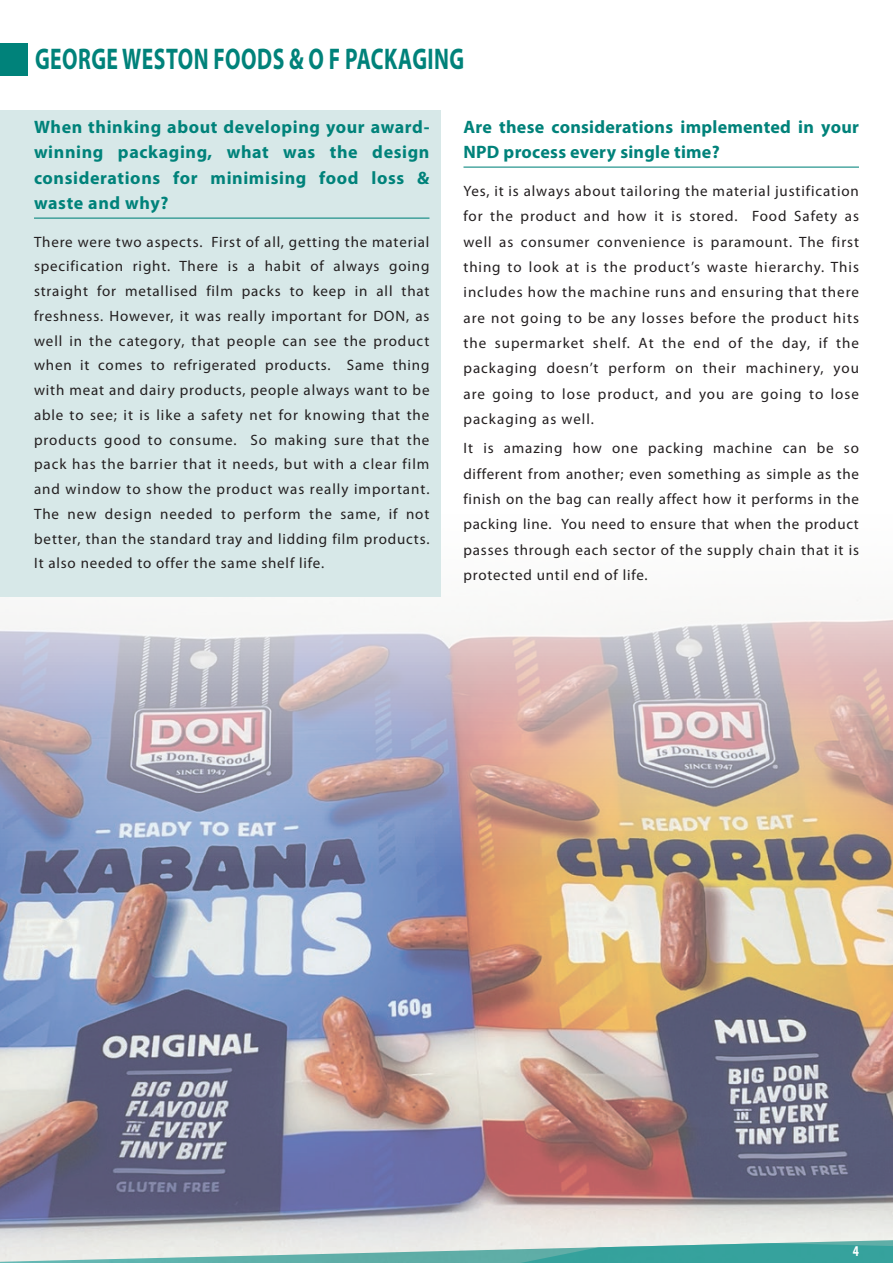
<style>
.page{position:relative;width:893px;height:1263px;background:#fff}
.page>*{position:absolute;margin:0;border:0;box-sizing:border-box;transform-origin:0 0}
.t1{font:700 30px "Myriad Pro";letter-spacing:.02em;color:#00827a;scale:.72 1}
.t2{font:700 18px/25.5px "Myriad Pro";letter-spacing:.015em;color:#00827a;text-align:justify}
.t3{font:15px/25.3px "Myriad Pro";letter-spacing:.055em;color:#231f20;text-align:justify}
.t4{font:700 15px "Myriad Pro";color:#fff;scale:.74 1}
</style>
<div class="page">
<img style="left:0;top:514px;width:893px;height:726px">
<div style="left:0;top:111px;width:440px;height:486px;background:#d7e8e8"></div>
<svg style="left:0;top:1240px;width:893px;height:23px;background:#95c8c3"></svg>
<div style="left:0;top:43px;width:27px;height:33px;background:#00827a"></div>
<hr style="left:34px;top:218px;width:395px;height:1px;background:#00827a">
<hr style="left:463px;top:167px;width:396px;height:1px;background:#00827a">
<h1 class="t1" style="left:35px;top:42px;width:598px">GEORGE WESTON FOODS &amp; O F PACKAGING</h1>
<p class="t2" style="left:34px;top:114px;width:397px">When thinking about developing your award&shy;winning packaging, what was the design considerations for minimising food loss &amp; waste and why?</p>
<p class="t3" style="left:34px;top:229px;width:397px;line-height:24.8px">There were two aspects. First of all, getting the material specification right. There is a habit of always going straight for metallised film packs to keep in all that freshness. However, it was really important for DON, as well in the category, that people can see the product when it comes to refrigerated products. Same thing with meat and dairy products, people always want to be able to see; it is like a safety net for knowing that the products good to consume. So making sure that the pack has the barrier that it needs, but with a clear film and window to show the product was really important.<br>The new design needed to perform the same, if not better, than the standard tray and lidding film products.<br>It also needed to offer the same shelf life.</p>
<p class="t2" style="left:463px;top:114px;width:397px">Are these considerations implemented in your<br>NPD process every single time?</p>
<p class="t3" style="left:463px;top:179px;width:397px">Yes, it is always about tailoring the material justification for the product and how it is stored. Food Safety as well as consumer convenience is paramount. The first thing to look at is the product’s waste hierarchy. This includes how the machine runs and ensuring that there are not going to be any losses before the product hits the supermarket shelf. At the end of the day, if the packaging doesn’t perform on their machinery, you are going to lose product, and you are going to lose packaging as well.</p>
<p class="t3" style="left:463px;top:436px;width:397px">It is amazing how one packing machine can be so different from another; even something as simple as the finish on the bag can really affect how it performs in the packing line. You need to ensure that when the product passes through each sector of the supply chain that it is protected until end of life.</p>
<p class="t4" style="left:853px;top:1242px;width:10px">4</p>
</div>
